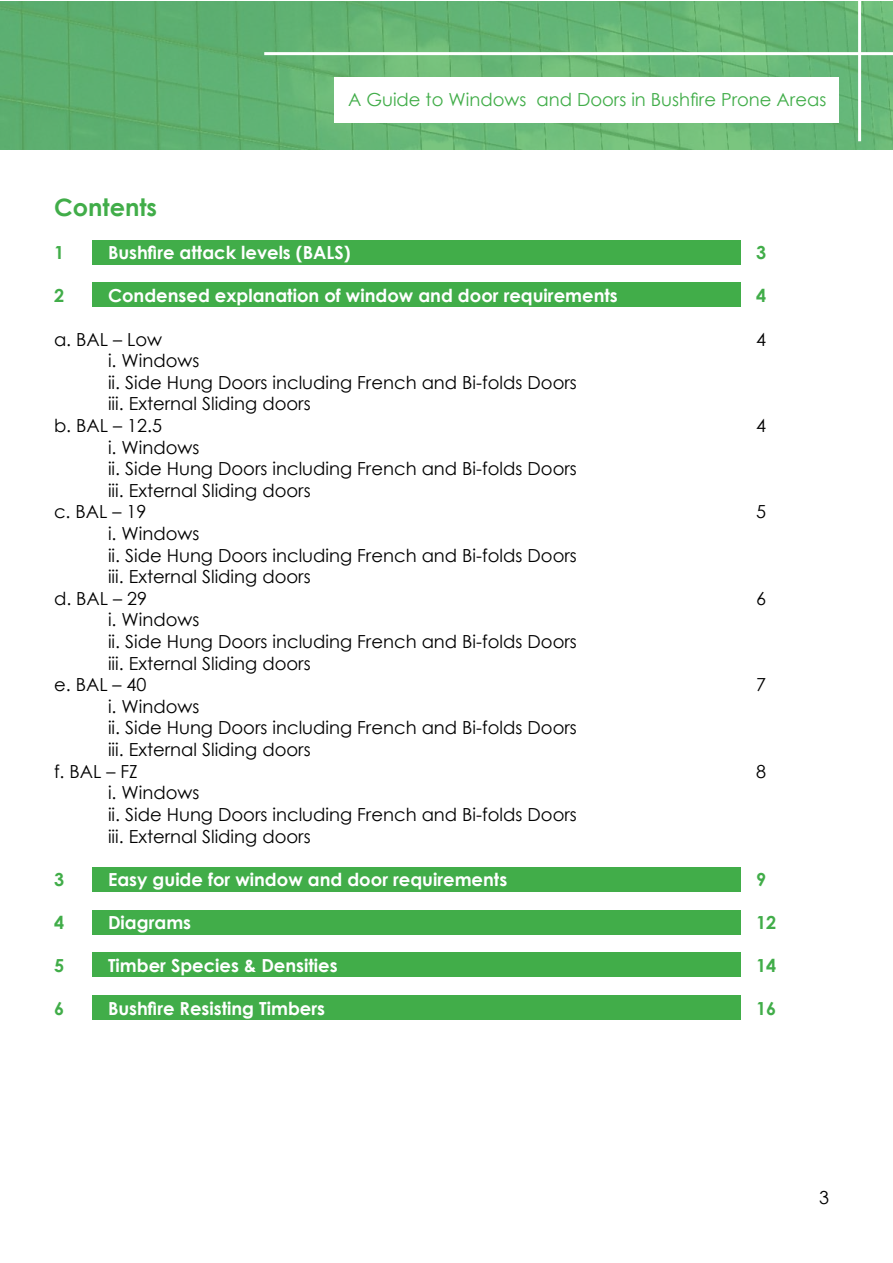
<style>
.page{position:relative;width:893px;height:1263px;background:#fff}
.page>*{position:absolute;margin:0;border:0;box-sizing:border-box;transform-origin:0 0}
.t1{font:700 24px "Century Gothic";color:#41ad49}
.t2{font:18px/21.6px "Century Gothic";color:#000}
.t3{font:700 18px "Century Gothic";color:#fff}
.t4{font:18px "Century Gothic";color:#41ad49}
.t5{font:700 18px "Century Gothic";color:#41ad49}
</style>
<div class="page">
<svg style="left:0;top:1px;width:893px;height:149px;fill:#62b374"></svg>
<div style="left:335px;top:77px;width:504px;height:46px;background:#fff"></div>
<hr style="left:858px;top:0;width:3px;height:141px;background:#fff">
<hr style="left:264px;top:52px;width:629px;height:3px;background:#fff">
<div style="left:93px;top:240px;width:648px;height:25px;background:#41ad49"></div>
<div style="left:93px;top:282px;width:648px;height:25px;background:#41ad49"></div>
<div style="left:93px;top:867px;width:648px;height:25px;background:#41ad49"></div>
<div style="left:93px;top:910px;width:648px;height:25px;background:#41ad49"></div>
<div style="left:93px;top:952px;width:648px;height:25px;background:#41ad49"></div>
<div style="left:93px;top:995px;width:648px;height:25px;background:#41ad49"></div>
<p class="t4" style="left:348px;top:87px;width:480px">A Guide to Windows and Doors in Bushfire Prone Areas</p>
<h1 class="t1" style="left:54px;top:189px;width:105px">Contents</h1>
<p class="t5" style="left:54px;top:239px;width:12px">1</p>
<p class="t3" style="left:108px;top:239px;width:244px">Bushfire attack levels (BALS)</p>
<p class="t5" style="left:756px;top:239px;width:12px">3</p>
<p class="t5" style="left:54px;top:282px;width:12px">2</p>
<p class="t3" style="left:108px;top:282px;width:511px">Condensed explanation of window and door requirements</p>
<p class="t5" style="left:756px;top:282px;width:12px">4</p>
<p class="t2" style="left:54px;top:328px;width:110px">a. BAL – Low</p>
<p class="t2" style="left:756px;top:328px;width:11px">4</p>
<p class="t2" style="left:108px;top:350px;width:93px">i. Windows</p>
<p class="t2" style="left:108px;top:371px;width:470px">ii. Side Hung Doors including French and Bi-folds Doors</p>
<p class="t2" style="left:108px;top:393px;width:204px">iii. External Sliding doors</p>
<p class="t2" style="left:54px;top:414px;width:110px">b. BAL – 12.5</p>
<p class="t2" style="left:756px;top:414px;width:11px">4</p>
<p class="t2" style="left:108px;top:436px;width:93px">i. Windows</p>
<p class="t2" style="left:108px;top:458px;width:470px">ii. Side Hung Doors including French and Bi-folds Doors</p>
<p class="t2" style="left:108px;top:479px;width:204px">iii. External Sliding doors</p>
<p class="t2" style="left:54px;top:501px;width:94px">c. BAL – 19</p>
<p class="t2" style="left:756px;top:501px;width:11px">5</p>
<p class="t2" style="left:108px;top:522px;width:93px">i. Windows</p>
<p class="t2" style="left:108px;top:544px;width:470px">ii. Side Hung Doors including French and Bi-folds Doors</p>
<p class="t2" style="left:108px;top:566px;width:204px">iii. External Sliding doors</p>
<p class="t2" style="left:54px;top:587px;width:95px">d. BAL – 29</p>
<p class="t2" style="left:756px;top:587px;width:11px">6</p>
<p class="t2" style="left:108px;top:609px;width:93px">i. Windows</p>
<p class="t2" style="left:108px;top:630px;width:470px">ii. Side Hung Doors including French and Bi-folds Doors</p>
<p class="t2" style="left:108px;top:652px;width:204px">iii. External Sliding doors</p>
<p class="t2" style="left:54px;top:674px;width:94px">e. BAL – 40</p>
<p class="t2" style="left:756px;top:674px;width:11px">7</p>
<p class="t2" style="left:108px;top:695px;width:93px">i. Windows</p>
<p class="t2" style="left:108px;top:717px;width:470px">ii. Side Hung Doors including French and Bi-folds Doors</p>
<p class="t2" style="left:108px;top:738px;width:204px">iii. External Sliding doors</p>
<p class="t2" style="left:54px;top:760px;width:85px">f. BAL – FZ</p>
<p class="t2" style="left:756px;top:760px;width:11px">8</p>
<p class="t2" style="left:108px;top:782px;width:470px">i. Windows<br>ii. Side Hung Doors including French and Bi-folds Doors iii. External Sliding doors</p>
<p class="t5" style="left:54px;top:865px;width:12px">3</p>
<p class="t3" style="left:108px;top:865px;width:401px">Easy guide for window and door requirements</p>
<p class="t5" style="left:756px;top:865px;width:12px">9</p>
<p class="t5" style="left:54px;top:909px;width:12px">4</p>
<p class="t3" style="left:108px;top:909px;width:85px">Diagrams</p>
<p class="t5" style="left:756px;top:909px;width:22px">12</p>
<p class="t5" style="left:54px;top:952px;width:12px">5</p>
<p class="t3" style="left:108px;top:952px;width:231px">Timber Species &amp; Densities</p>
<p class="t5" style="left:756px;top:952px;width:22px">14</p>
<p class="t5" style="left:54px;top:995px;width:12px">6</p>
<p class="t3" style="left:108px;top:995px;width:219px">Bushfire Resisting Timbers</p>
<p class="t5" style="left:756px;top:995px;width:22px">16</p>
<p class="t2" style="left:819px;top:1186px;width:11px">3</p>
</div>
